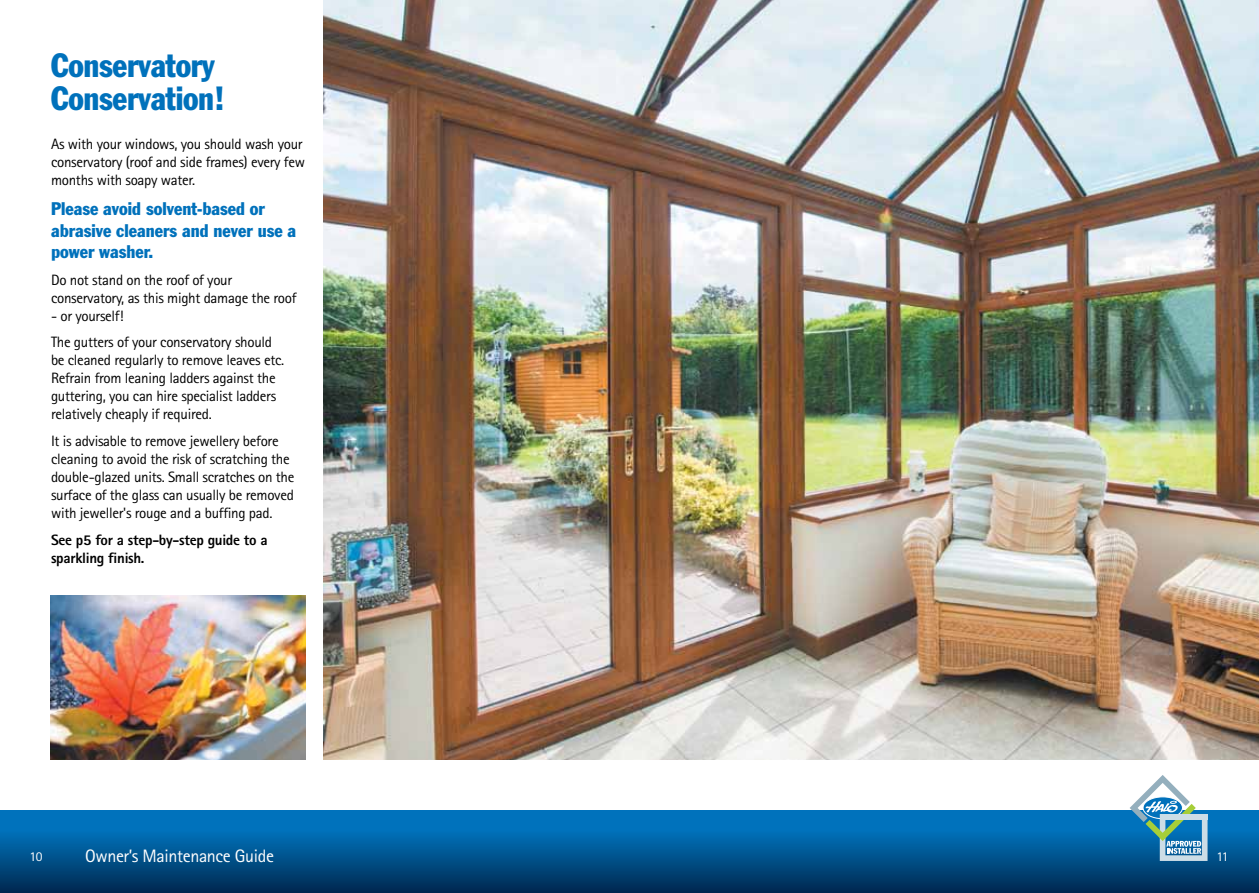
<style>
.page{position:relative;width:1259px;height:893px;background:#fff}
.page>*{position:absolute;margin:0;border:0;box-sizing:border-box;transform-origin:0 0}
.t1{font:condensed 33px/33px "Franklin Gothic Std";letter-spacing:-.01em;color:#0071bb}
.t2{font:condensed 18px/21.6px "Franklin Gothic Std";color:#0071bb}
.t3{font:18px "Rotis Sans Serif";letter-spacing:-.02em;color:#fff}
.t4{font:15px/18px "Rotis Sans Serif";letter-spacing:-.02em;color:#000}
.t5{font:800 15px/18px "Rotis Sans Serif";letter-spacing:-.02em;color:#000}
.t6{font:13.5px "Rotis Sans Serif";color:#fff}
</style>
<div class="page">
<svg style="left:0;top:810px;width:1259px;height:83px;background:#005591"></svg>
<img style="left:324px;top:0;width:935px;height:760px">
<img style="left:51px;top:595px;width:255px;height:165px">
<svg style="left:1129px;top:775px;width:78px;height:86px"></svg>
<h1 class="t1" style="left:51px;top:49px;width:176px">Conservatory<br>Conservation!</h1>
<p class="t4" style="left:51px;top:135px;width:255px">As with your windows, you should wash your conservatory (roof and side frames) every few months with soapy water.</p>
<p class="t2" style="left:51px;top:198px;width:247px">Please avoid solvent-based or abrasive cleaners and never use a power washer.</p>
<p class="t4" style="left:51px;top:271px;width:247px">Do not stand on the roof of your conservatory, as this might damage the roof</p>
<p class="t4" style="left:51px;top:302px;width:222px;line-height:26.5px">- or yourself!<br>The gutters of your conservatory should</p>
<p class="t4" style="left:51px;top:351px;width:235px">be cleaned regularly to remove leaves etc.<br>Refrain from leaning ladders against the guttering, you can hire specialist ladders relatively cheaply if required.</p>
<p class="t4" style="left:51px;top:432px;width:245px">It is advisable to remove jewellery before cleaning to avoid the risk of scratching the double-glazed units. Small scratches on the surface of the glass can usually be removed with jeweller's rouge and a buffing pad.</p>
<p class="t5" style="left:51px;top:530px;width:218px">See p5 for a step-by-step guide to a sparkling finish.</p>
<p class="t6" style="left:30px;top:848px;width:15px">10</p>
<p class="t3" style="left:85px;top:845px;width:190px">Owner’s Maintenance Guide</p>
<p class="t6" style="left:1216px;top:848px;width:14px">11</p>
</div>
